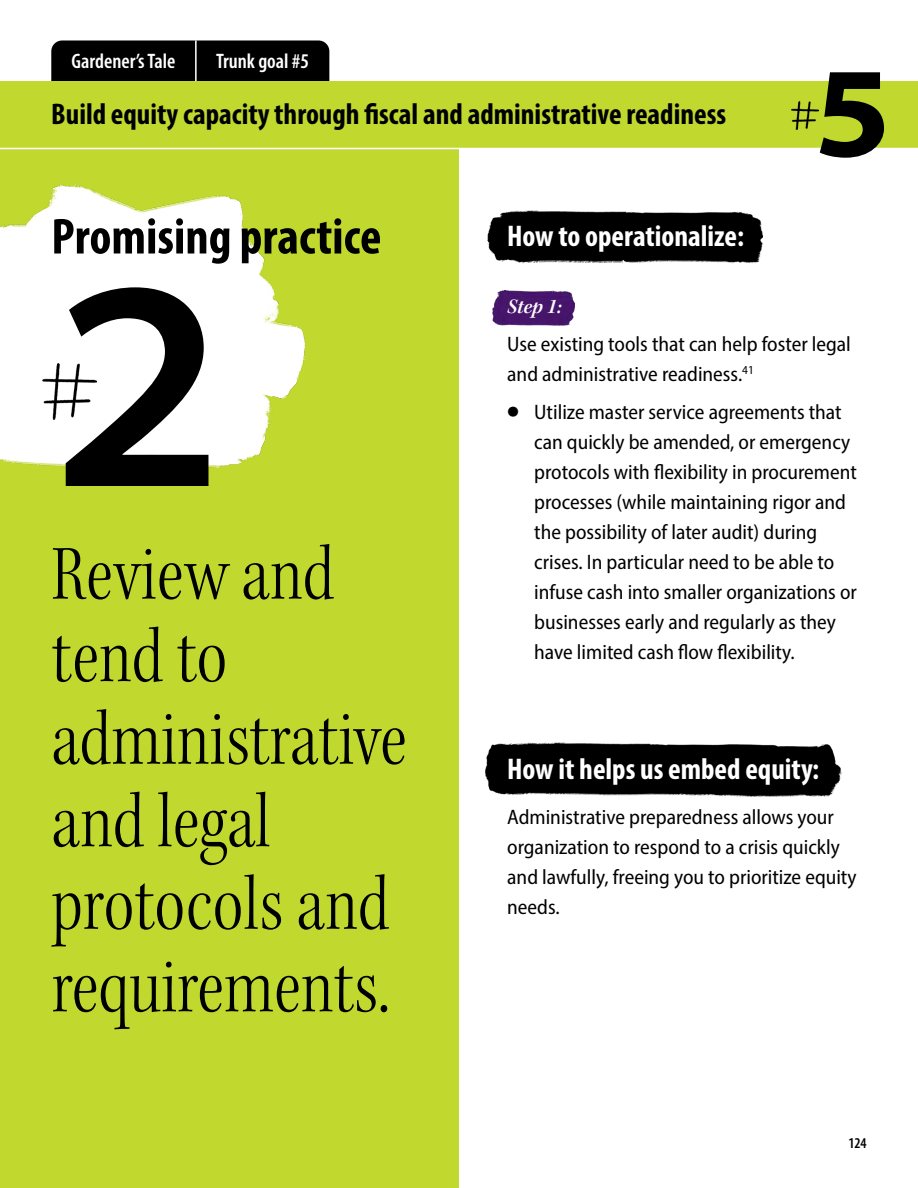
<style>
.page{position:relative;width:918px;height:1188px;background:#fff}
.page>*{position:absolute;margin:0;border:0;box-sizing:border-box;transform-origin:0 0}
.t1{font:600 semi-expanded 300px "Myriad Pro";color:#000}
.t2{font:700 semi-expanded 129px "Myriad Pro";color:#000}
.t3{font:81px/82.5px "Kepler Std Light Cn Subh";color:#000}
.t4{font:700 condensed 51px "Myriad Pro";color:#000}
.t5{font:700 condensed 30px "Myriad Pro";color:#000}
.t6{font:700 condensed 30px "Myriad Pro";color:#fff}
.t7{font:semi-condensed 21px/30px "Myriad Pro";color:#000}
.t8{font:600 condensed 21px "Myriad Pro";color:#fff}
.t9{font:21px "Kepler Std Semibold It Subh";color:#fff}
.t10{font:600 condensed 15px "Myriad Pro";color:#000}
.s1{font-family:"ABC Diatype";font-stretch:normal}
</style>
<div class="page">
<img style="left:492px;top:291px;width:82px;height:35px">
<img style="left:488px;top:210px;width:274px;height:54px">
<div style="left:0;top:81px;width:918px;height:67px;background:#c1d82f"></div>
<div style="left:0;top:148px;width:459px;height:1040px;background:#c1d82f"></div>
<hr style="left:0;top:148px;width:918px;height:1px;background:#fff">
<img style="left:486px;top:742px;width:355px;height:54px">
<div style="left:51px;top:40px;width:278px;height:41px;background:#000"></div>
<hr style="left:195px;top:40px;width:2px;height:41px;background:#fff">
<img style="left:792px;top:102px;width:27px;height:28px">
<img style="left:0;top:184px;width:305px;height:284px">
<img style="left:42px;top:363px;width:54px;height:56px">
<p class="t8" style="left:72px;top:48px;width:106px">Gardener’s Tale</p>
<p class="t8" style="left:216px;top:48px;width:95px">Trunk goal #5</p>
<h3 class="t5" style="left:51px;top:95px;width:676px">Build equity capacity through fiscal and administrative readiness</h3>
<h2 class="t2" style="left:814px;top:27px;width:79px">5</h2>
<h3 class="t4" style="left:51px;top:205px;width:332px">Promising practice</h3>
<h1 class="t1" style="left:51px;top:191px;width:175px">2</h1>
<h3 class="t3" style="left:51px;top:533px;width:357px">Review and tend to administrative and legal protocols and requirements.</h3>
<h3 class="t6" style="left:507px;top:217px;width:238px">How to operationalize:</h3>
<p class="t9" style="left:507px;top:295px;width:56px">Step 1:</p>
<p class="t7" style="left:507px;top:329px;width:345px">Use existing tools that can help foster legal and administrative readiness.<sup>41</sup></p>
<p class="t7" style="left:534px;top:396px;width:324px;text-indent:-27px"><span class="s1">́</span> Utilize master service agreements that can quickly be amended, or emergency protocols with flexibility in procurement processes (while maintaining rigor and the possibility of later audit) during crises. In particular need to be able to infuse cash into smaller organizations or businesses early and regularly as they have limited cash flow flexibility.</p>
<h3 class="t6" style="left:507px;top:750px;width:313px">How it helps us embed equity:</h3>
<p class="t7" style="left:507px;top:801px;width:351px">Administrative preparedness allows your organization to respond to a crisis quickly and lawfully, freeing you to prioritize equity needs.</p>
<p class="t10" style="left:848px;top:1134px;width:20px">124</p>
</div>
